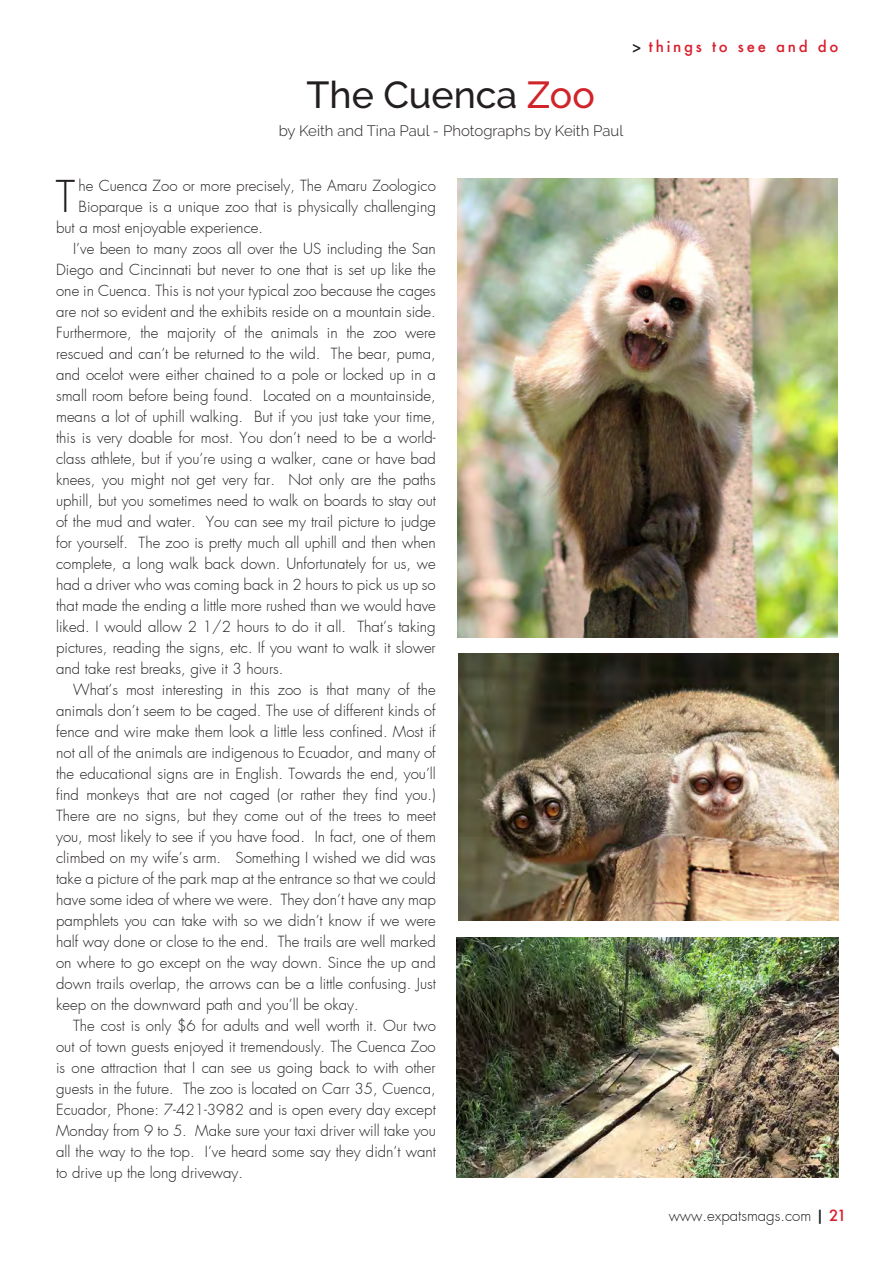
<style>
.page{position:relative;width:893px;height:1263px;background:#fff}
.page>*{position:absolute;margin:0;border:0;box-sizing:border-box;transform-origin:0 0}
.articles{font:300 42.9px "Futura";color:#231f20}
.articles-2{font:500 37.5px "Raleway";color:#231f20}
.articles-3{font:300 15px/21px "Futura";color:#231f20;text-align:justify}
.articles-4{font:300 15px "Raleway";color:#231f20}
.t1{font:500 15px "Futura";letter-spacing:.18em;color:#d91f2c}
.t2{font:500 15px "Futura";color:#231f20}
.s1{color:#d1232a}
.s2{font-weight:500}
.s3{font-weight:500;color:#d91f2c}
</style>
<div class="page">
<img style="left:458px;top:179px;width:380px;height:459px">
<img style="left:458px;top:654px;width:381px;height:266px">
<img style="left:456px;top:937px;width:383px;height:241px">
<p class="articles-2" style="left:307px;top:73px;width:290px">The Cuenca <span class="s1">Zoo</span></p>
<p class="articles-4" style="left:279px;top:122px;width:346px">by Keith and Tina Paul - Photographs by Keith Paul</p>
<p class="t2" style="left:632px;top:38px;width:11px">&gt;</p>
<p class="t1" style="left:649px;top:36px;width:191px">things to see and do</p>
<p class="articles" style="left:56px;top:169px;width:21px">T</p>
<p class="articles-3" style="left:79px;top:175px;width:359px">he Cuenca Zoo or more precisely, The Amaru Zoologico</p>
<p class="articles-3" style="left:79px;top:196px;width:359px">Bioparque is a unique zoo that is physically challenging</p>
<p class="articles-3" style="left:56px;top:217px;width:208px">but a most enjoyable experience.</p>
<p class="articles-3" style="left:56px;top:238px;width:381px;text-indent:17px">I’ve been to many zoos all over the US including the San Diego and Cincinnati but never to one that is set up like the one in Cuenca. This is not your typical zoo because the cages are not so evident and the exhibits reside on a mountain side.<br>Furthermore, the majority of the animals in the zoo were rescued and can’t be returned to the wild. The bear, puma, and ocelot were either chained to a pole or locked up in a small room before being found. Located on a mountainside, means a lot of uphill walking. But if you just take your time, this is very doable for most. You don’t need to be a world&shy;class athlete, but if you’re using a walker, cane or have bad knees, you might not get very far. Not only are the paths uphill, but you sometimes need to walk on boards to stay out of the mud and water. You can see my trail picture to judge for yourself. The zoo is pretty much all uphill and then when complete, a long walk back down. Unfortunately for us, we had a driver who was coming back in 2 hours to pick us up so that made the ending a little more rushed than we would have liked. I would allow 2 1/2 hours to do it all. That’s taking pictures, reading the signs, etc. If you want to walk it slower and take rest breaks, give it 3 hours.</p>
<p class="articles-3" style="left:56px;top:679px;width:381px;text-indent:17px">What’s most interesting in this zoo is that many of the animals don’t seem to be caged. The use of different kinds of fence and wire make them look a little less confined. Most if not all of the animals are indigenous to Ecuador, and many of the educational signs are in English. Towards the end, you’ll find monkeys that are not caged (or rather they find you.)<br>There are no signs, but they come out of the trees to meet you, most likely to see if you have food. In fact, one of them climbed on my wife’s arm. Something I wished we did was take a picture of the park map at the entrance so that we could have some idea of where we were. They don’t have any map pamphlets you can take with so we didn’t know if we were half way done or close to the end. The trails are well marked on where to go except on the way down. Since the up and down trails overlap, the arrows can be a little confusing. Just keep on the downward path and you’ll be okay.</p>
<p class="articles-3" style="left:56px;top:1015px;width:381px;text-indent:17px">The cost is only $6 for adults and well worth it. Our two out of town guests enjoyed it tremendously. The Cuenca Zoo is one attraction that I can see us going back to with other guests in the future. The zoo is located on Carr 35, Cuenca, Ecuador, Phone: 7-421-3982 and is open every day except Monday from 9 to 5. Make sure your taxi driver will take you all the way to the top. I’ve heard some say they didn’t want to drive up the long driveway.</p>
<p class="articles-3" style="left:669px;top:1205px;width:179px">www.expatsmags.com <span class="s2">|</span> <span class="s3">21</span></p>
</div>
